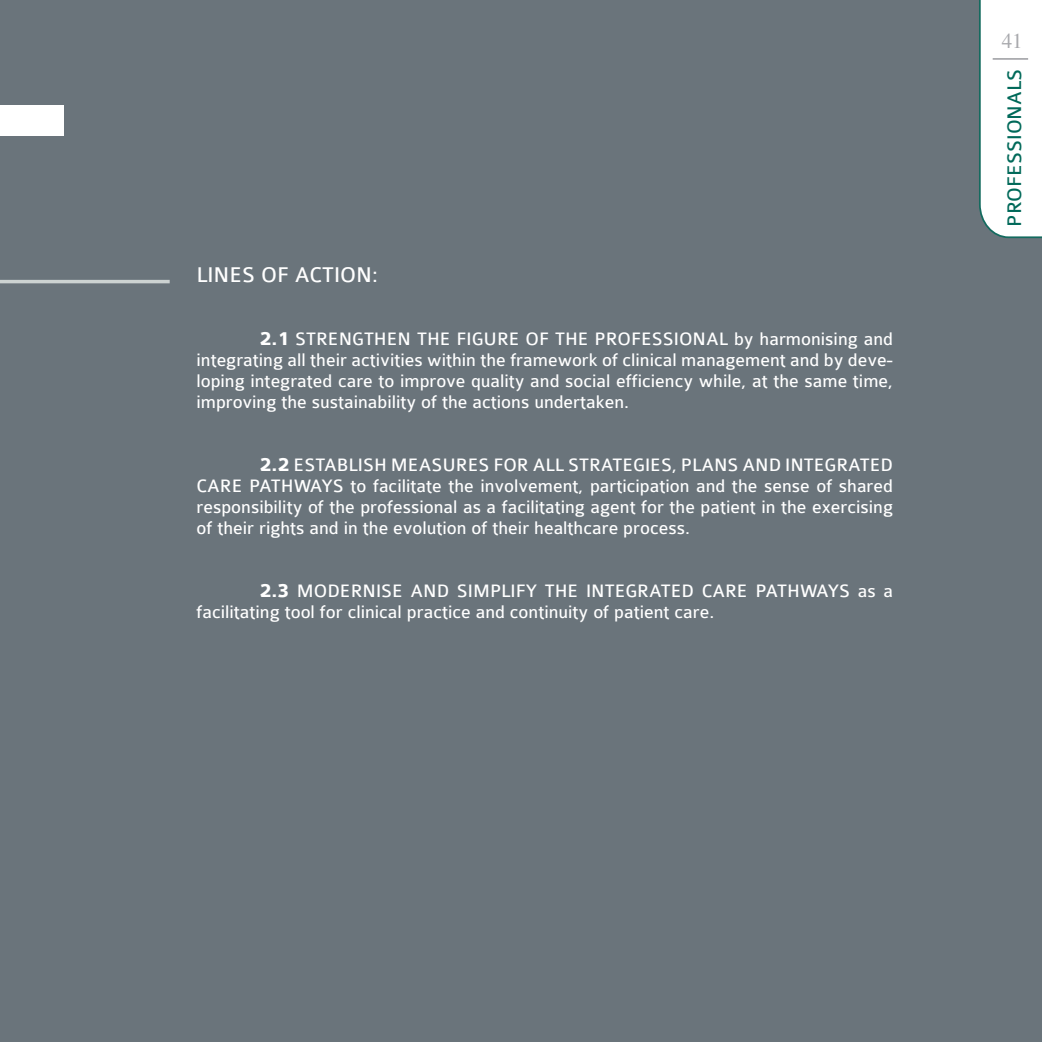
<style>
.page{position:relative;width:1042px;height:1042px;background:#6a747b}
.page>*{position:absolute;margin:0;border:0;box-sizing:border-box;transform-origin:0 0}
.contenidos_en_blanco{font:22.75px "Colaborate";color:#fff}
.t1{font:21px "Colaborate";color:#006959}
.t2{font:21px "Times";color:#a8a9ad}
.contenidos_en_blanco-2{font:19.25px/21px "Colaborate";color:#fff;text-align:justify}
.s1{font-weight:700;font-size:21px}
</style>
<div class="page">
<svg style="left:979px;top:0;width:63px;height:239px;background:#f0f4f4"></svg>
<hr style="left:992px;top:58px;width:36px;height:2px;background:#a8a9ad">
<div style="left:0;top:105px;width:63px;height:31px;background:#fff"></div>
<hr style="left:0;top:280px;width:170px;height:3px;background:#ccd2d1">
<p class="contenidos_en_blanco" style="left:196px;top:263px;width:183px">LINES OF ACTION:</p>
<p class="contenidos_en_blanco-2" style="left:196px;top:329px;width:698px;text-indent:63px"><span class="s1">2.1</span> STRENGTHEN THE FIGURE OF THE PROFESSIONAL by harmonising and integrating all their activities within the framework of clinical management and by deve&shy;loping integrated care to improve quality and social efficiency while, at the same time, improving the sustainability of the actions undertaken.</p>
<p class="contenidos_en_blanco-2" style="left:196px;top:455px;width:698px;text-indent:63px"><span class="s1">2.2</span> ESTABLISH MEASURES FOR ALL STRATEGIES, PLANS AND INTEGRATED CARE PATHWAYS to facilitate the involvement, participation and the sense of shared responsibility of the professional as a facilitating agent for the patient in the exercising of their rights and in the evolution of their healthcare process.</p>
<p class="contenidos_en_blanco-2" style="left:196px;top:581px;width:698px;text-indent:63px"><span class="s1">2.3</span> MODERNISE AND SIMPLIFY THE INTEGRATED CARE PATHWAYS as a facilitating tool for clinical practice and continuity of patient care.</p>
<p class="t2" style="left:1001px;top:21px;width:22px">41</p>
<p class="t1" style="left:1003px;top:227px;width:159px;rotate:-90deg">PROFESSIONALS</p>
</div>
